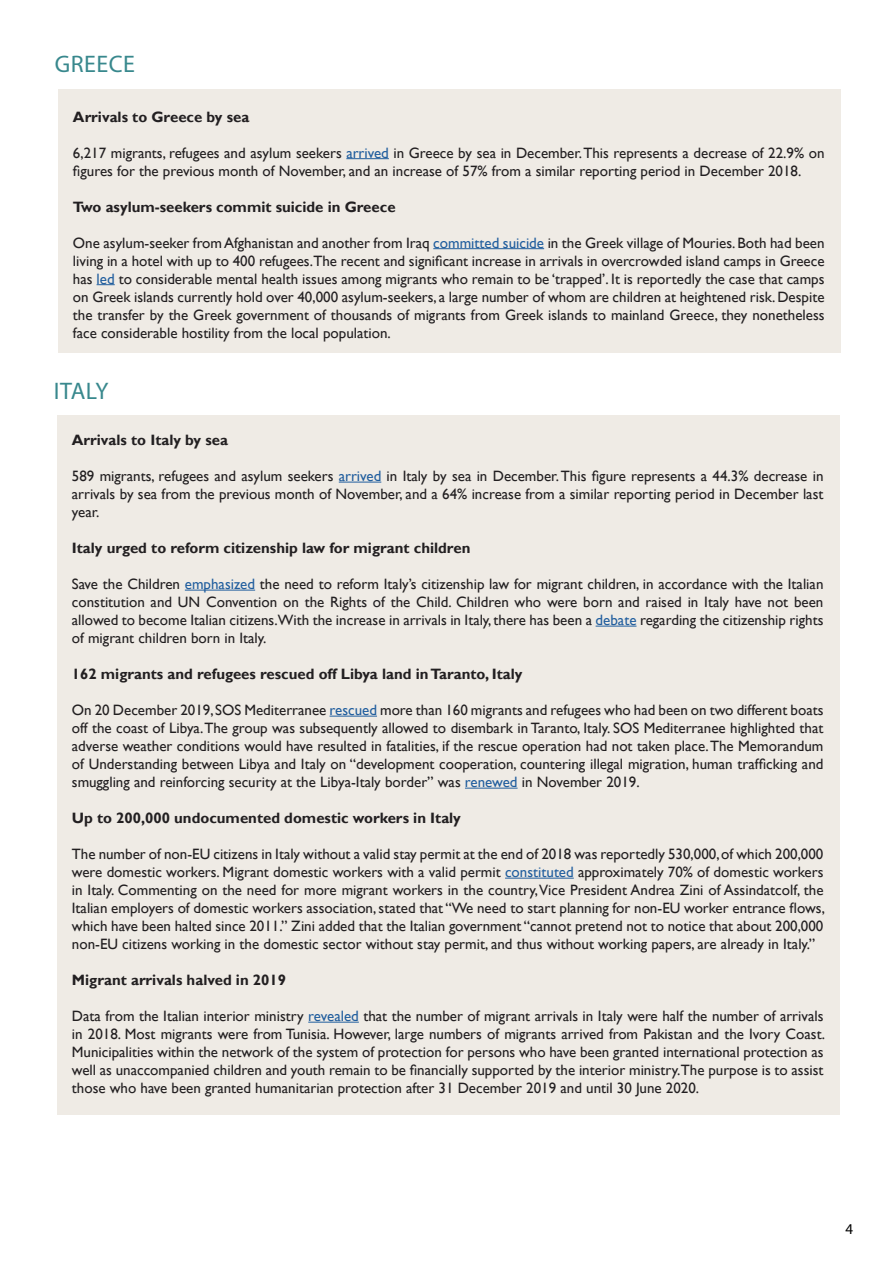
<style>
.page{position:relative;width:893px;height:1263px;background:#fff}
.page>*{position:absolute;margin:0;border:0;box-sizing:border-box;transform-origin:0 0}
.t1{font:24px "Myriad Pro";letter-spacing:.02em;color:#38888d}
.t2{font:15px/18px "Gill Sans";color:#221f21;text-align:justify}
.t3{font:700 15px "Gill Sans";color:#221f21}
.t4{font:15px "Myriad Pro";color:#000}
.s1{color:#215e9e}
</style>
<div class="page">
<div style="left:58px;top:89px;width:782px;height:264px;background:#efebe5"></div>
<hr style="left:346px;top:158px;width:43px;height:1px;background:#215e9e">
<hr style="left:433px;top:248px;width:111px;height:1px;background:#215e9e">
<svg style="left:97px;top:284px;width:18px;height:1px"></svg>
<div style="left:57px;top:416px;width:782px;height:699px;background:#efebe5"></div>
<hr style="left:339px;top:482px;width:42px;height:1px;background:#215e9e">
<hr style="left:185px;top:590px;width:70px;height:1px;background:#215e9e">
<hr style="left:596px;top:626px;width:40px;height:1px;background:#215e9e">
<hr style="left:330px;top:716px;width:47px;height:1px;background:#215e9e">
<hr style="left:465px;top:788px;width:53px;height:1px;background:#215e9e">
<hr style="left:505px;top:878px;width:69px;height:1px;background:#215e9e">
<hr style="left:308px;top:1022px;width:51px;height:1px;background:#215e9e">
<h1 class="t1" style="left:55px;top:49px;width:82px">GREECE</h1>
<p class="t3" style="left:73px;top:107px;width:178px">Arrivals to Greece by sea</p>
<p class="t2" style="left:73px;top:144px;width:753px">6,217 migrants, refugees and asylum seekers <span class="s1">arrived</span> in Greece by sea in December. This represents a decrease of 22.9% on figures for the previous month of November, and an increase of 57% from a similar reporting period in December 2018.</p>
<p class="t3" style="left:73px;top:197px;width:324px">Two asylum-seekers commit suicide in Greece</p>
<p class="t2" style="left:73px;top:234px;width:753px">One asylum-seeker from Afghanistan and another from Iraq <span class="s1">committed suicide</span> in the Greek village of Mouries. Both had been living in a hotel with up to 400 refugees.The recent and significant increase in arrivals in overcrowded island camps in Greece has <span class="s1">led</span> to considerable mental health issues among migrants who remain to be ‘trapped’. It is reportedly the case that camps on Greek islands currently hold over 40,000 asylum-seekers, a large number of whom are children at heightened risk. Despite the transfer by the Greek government of thousands of migrants from Greek islands to mainland Greece, they nonetheless face considerable hostility from the local population.</p>
<h1 class="t1" style="left:54px;top:376px;width:56px">ITALY</h1>
<p class="t3" style="left:72px;top:431px;width:158px">Arrivals to Italy by sea</p>
<p class="t2" style="left:72px;top:467px;width:753px">589 migrants, refugees and asylum seekers <span class="s1">arrived</span> in Italy by sea in December. This figure represents a 44.3% decrease in arrivals by sea from the previous month of November, and a 64% increase from a similar reporting period in December last year.</p>
<p class="t3" style="left:72px;top:539px;width:400px">Italy urged to reform citizenship law for migrant children</p>
<p class="t2" style="left:72px;top:575px;width:753px">Save the Children <span class="s1">emphasized</span> the need to reform Italy’s citizenship law for migrant children, in accordance with the Italian constitution and UN Convention on the Rights of the Child. Children who were born and raised in Italy have not been allowed to become Italian citizens.With the increase in arrivals in Italy, there has been a <span class="s1">debate</span> regarding the citizenship rights of migrant children born in Italy.</p>
<p class="t3" style="left:72px;top:665px;width:452px">162 migrants and refugees rescued off Libya land in Taranto, Italy</p>
<p class="t2" style="left:72px;top:701px;width:753px">On 20 December 2019, SOS Mediterranee <span class="s1">rescued</span> more than 160 migrants and refugees who had been on two different boats off the coast of Libya. The group was subsequently allowed to disembark in Taranto, Italy. SOS Mediterranee highlighted that adverse weather conditions would have resulted in fatalities, if the rescue operation had not taken place. The Memorandum of Understanding between Libya and Italy on “development cooperation, countering illegal migration, human trafficking and smuggling and reinforcing security at the Libya-Italy border” was <span class="s1">renewed</span> in November 2019.</p>
<p class="t3" style="left:72px;top:809px;width:390px">Up to 200,000 undocumented domestic workers in Italy</p>
<p class="t2" style="left:72px;top:845px;width:755px">The number of non-EU citizens in Italy without a valid stay permit at the end of 2018 was reportedly 530,000, of which 200,000 were domestic workers. Migrant domestic workers with a valid permit <span class="s1">constituted</span> approximately 70% of domestic workers in Italy. Commenting on the need for more migrant workers in the country, Vice President Andrea Zini of Assindatcolf, the Italian employers of domestic workers association, stated that “We need to start planning for non-EU worker entrance flows, which have been halted since 2011.” Zini added that the Italian government “cannot pretend not to notice that about 200,000 non-EU citizens working in the domestic sector without stay permit, and thus without working papers, are already in Italy.”</p>
<p class="t3" style="left:72px;top:971px;width:216px">Migrant arrivals halved in 2019</p>
<p class="t2" style="left:72px;top:1007px;width:755px">Data from the Italian interior ministry <span class="s1">revealed</span> that the number of migrant arrivals in Italy were half the number of arrivals in 2018. Most migrants were from Tunisia. However, large numbers of migrants arrived from Pakistan and the Ivory Coast.<br>Municipalities within the network of the system of protection for persons who have been granted international protection as well as unaccompanied children and youth remain to be financially supported by the interior ministry.The purpose is to assist those who have been granted humanitarian protection after 31 December 2019 and until 30 June 2020.</p>
<p class="t4" style="left:845px;top:1220px;width:9px">4</p>
</div>
